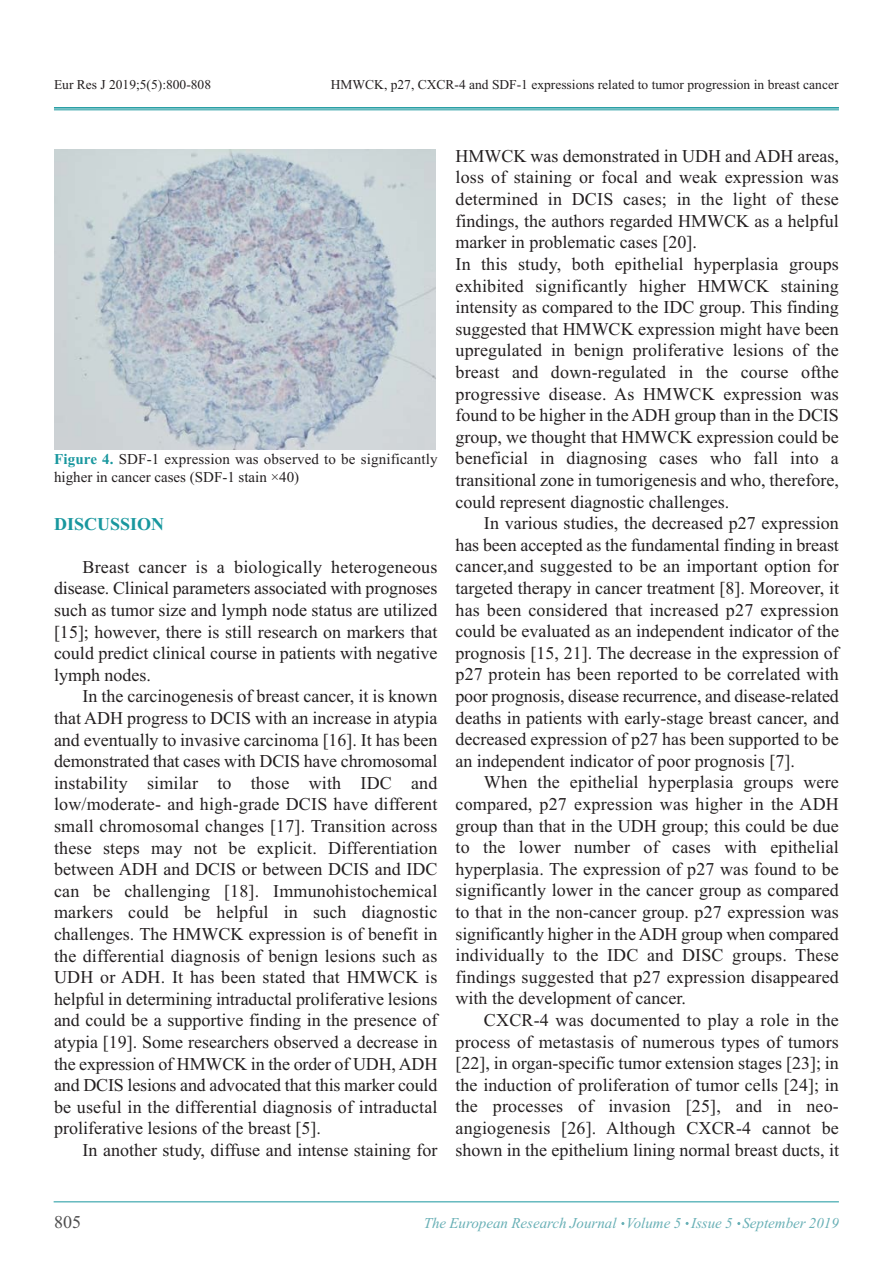
<style>
.page{position:relative;width:893px;height:1263px;background:#fff}
.page>*{position:absolute;margin:0;border:0;box-sizing:border-box;transform-origin:0 0}
.t1{font:18px/21.6px "Times New Roman";color:#231f20;text-align:justify}
.t2{font:700 18px "Times New Roman";color:#18979e}
.t3{font:18px "Times New Roman";color:#4d4d4d}
.t4{font:15px/18px "Times New Roman";letter-spacing:.01em;color:#231f20}
.t5{font:italic 15px "Times New Roman";color:#67afb5}
.t6{font:13.5px "Times New Roman";color:#231f20}
.s1{font-weight:700;color:#18979e}
</style>
<div class="page">
<hr style="left:54px;top:1201px;width:785px;height:1px;background:#18979e">
<hr style="left:54px;top:107px;width:785px;height:2px;background:#18979e">
<hr style="left:54px;top:110px;width:785px;height:1px;background:#18979e">
<img style="left:54px;top:149px;width:382px;height:300px">
<p class="t6" style="left:54px;top:77px;width:159px">Eur Res J 2019;5(5):800-808</p>
<p class="t6" style="left:331px;top:77px;width:509px">HMWCK, p27, CXCR-4 and SDF-1 expressions related to tumor progression in breast cancer</p>
<p class="t4" style="left:54px;top:450px;width:385px"><span class="s1">Figure 4.</span> SDF-1 expression was observed to be significantly higher in cancer cases (SDF-1 stain ×40)</p>
<p class="t2" style="left:54px;top:513px;width:112px">DISCUSSION</p>
<p class="t1" style="left:54px;top:556px;width:385px;text-indent:28px">Breast cancer is a biologically heterogeneous disease. Clinical parameters associated with prognoses such as tumor size and lymph node status are utilized [15]; however, there is still research on markers that could predict clinical course in patients with negative lymph nodes.</p>
<p class="t1" style="left:54px;top:685px;width:385px;text-indent:28px">In the carcinogenesis of breast cancer, it is known that ADH progress to DCIS with an increase in atypia and eventually to invasive carcinoma [16]. It has been demonstrated that cases with DCIS have chromosomal instability similar to those with IDC and low/moderate- and high-grade DCIS have different small chromosomal changes [17]. Transition across these steps may not be explicit. Differentiation between ADH and DCIS or between DCIS and IDC can be challenging [18]. Immunohistochemical markers could be helpful in such diagnostic challenges. The HMWCK expression is of benefit in the differential diagnosis of benign lesions such as UDH or ADH. It has been stated that HMWCK is helpful in determining intraductal proliferative lesions and could be a supportive finding in the presence of atypia [19]. Some researchers observed a decrease in the expression of HMWCK in the order of UDH, ADH and DCIS lesions and advocated that this marker could be useful in the differential diagnosis of intraductal proliferative lesions of the breast [5].</p>
<p class="t1" style="left:83px;top:1139px;width:356px">In another study, diffuse and intense staining for</p>
<p class="t1" style="left:455px;top:145px;width:385px;text-align:left">HMWCK was demonstrated in UDH and ADH areas, loss of staining or focal and weak expression was determined in DCIS cases; in the light of these findings, the authors regarded HMWCK as a helpful marker in problematic cases [20].<br>In this study, both epithelial hyperplasia groups exhibited significantly higher HMWCK staining intensity as compared to the IDC group. This finding suggested that HMWCK expression might have been upregulated in benign proliferative lesions of the breast and down-regulated in the course ofthe progressive disease. As HMWCK expression was found to be higher in the ADH group than in the DCIS group, we thought that HMWCK expression could be beneficial in diagnosing cases who fall into a transitional zone in tumorigenesis and who, therefore, could represent diagnostic challenges.</p>
<p class="t1" style="left:455px;top:512px;width:385px;text-indent:28px">In various studies, the decreased p27 expression has been accepted as the fundamental finding in breast cancer,and suggested to be an important option for targeted therapy in cancer treatment [8]. Moreover, it has been considered that increased p27 expression could be evaluated as an independent indicator of the prognosis [15, 21]. The decrease in the expression of p27 protein has been reported to be correlated with poor prognosis, disease recurrence, and disease-related deaths in patients with early-stage breast cancer, and decreased expression of p27 has been supported to be an independent indicator of poor prognosis [7].</p>
<p class="t1" style="left:455px;top:771px;width:385px;text-indent:28px">When the epithelial hyperplasia groups were compared, p27 expression was higher in the ADH group than that in the UDH group; this could be due to the lower number of cases with epithelial hyperplasia. The expression of p27 was found to be significantly lower in the cancer group as compared to that in the non-cancer group. p27 expression was significantly higher in the ADH group when compared individually to the IDC and DISC groups. These findings suggested that p27 expression disappeared with the development of cancer.</p>
<p class="t1" style="left:455px;top:1009px;width:385px;text-indent:28px">CXCR-4 was documented to play a role in the process of metastasis of numerous types of tumors [22], in organ-specific tumor extension stages [23]; in the induction of proliferation of tumor cells [24]; in the processes of invasion [25], and in neo&shy;angiogenesis [26]. Although CXCR-4 cannot be shown in the epithelium lining normal breast ducts, it</p>
<p class="t3" style="left:54px;top:1211px;width:28px">805</p>
<p class="t5" style="left:424px;top:1214px;width:417px">The European Research Journal Volume 5 Issue 5 September 2019</p>
</div>
